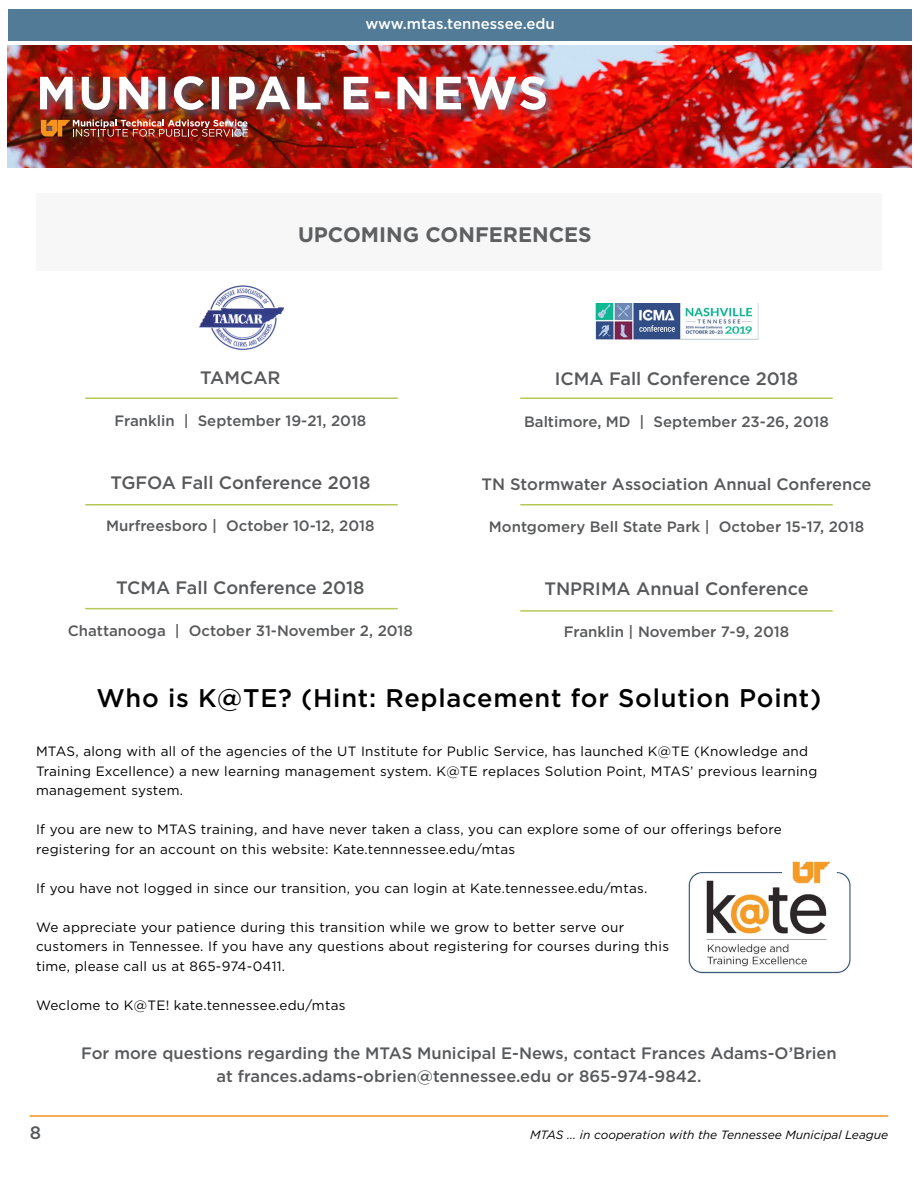
<style>
.page{position:relative;width:918px;height:1188px;background:#fff}
.page>*{position:absolute;margin:0;border:0;box-sizing:border-box;transform-origin:0 0}
.t1{font:500 25.5px "Gotham";letter-spacing:.03em;color:#000}
.t2{font:700 21px "Gotham";color:#58595b}
.t3{font:500 18px "Gotham";color:#58595b}
.t4{font:500 16.5px/22.5px "Gotham";color:#58595b;text-align:center}
.t5{font:500 15px "Gotham";color:#58595b}
.t6{font:500 15px "Gotham";color:#fff}
.t7{font:13.5px/19.5px "Gotham";letter-spacing:.02em;color:#000}
.t8{font:italic 12px "Gotham";color:#000}
</style>
<div class="page">
<hr style="left:30px;top:1115px;width:858px;height:2px;background:#f7941e">
<div style="left:8px;top:9px;width:904px;height:31px;background:#517b96"></div>
<img style="left:8px;top:45px;width:904px;height:122px">
<div style="left:36px;top:72px;width:522px;height:50px;background:#517b96;opacity:.75"></div>
<img style="left:40px;top:76px;width:506px;height:34px">
<img style="left:32px;top:110px;width:247px;height:58px">
<img style="left:41px;top:120px;width:207px;height:17px">
<hr style="left:85px;top:397px;width:313px;height:2px;background:#b6c855">
<div style="left:36px;top:193px;width:846px;height:77px;background:#f7f7f7"></div>
<img style="left:688px;top:861px;width:163px;height:113px">
<hr style="left:85px;top:504px;width:313px;height:2px;background:#b6c855">
<hr style="left:85px;top:608px;width:313px;height:1px;background:#b6c855">
<hr style="left:520px;top:397px;width:313px;height:2px;background:#b6c855">
<hr style="left:520px;top:504px;width:313px;height:2px;background:#b6c855">
<hr style="left:520px;top:610px;width:313px;height:2px;background:#b6c855">
<img style="left:199px;top:285px;width:85px;height:65px">
<img style="left:595px;top:303px;width:164px;height:36px">
<p class="t6" style="left:365px;top:14px;width:191px">www.mtas.tennessee.edu</p>
<h2 class="t2" style="left:298px;top:221px;width:295px">UPCOMING CONFERENCES</h2>
<h3 class="t3" style="left:200px;top:366px;width:82px">TAMCAR</h3>
<p class="t5" style="left:114px;top:411px;width:254px">Franklin | September 19-21, 2018</p>
<h3 class="t3" style="left:110px;top:471px;width:261px">TGFOA Fall Conference 2018</h3>
<p class="t5" style="left:106px;top:516px;width:270px">Murfreesboro | October 10-12, 2018</p>
<h3 class="t3" style="left:116px;top:576px;width:250px">TCMA Fall Conference 2018</h3>
<p class="t5" style="left:68px;top:621px;width:347px">Chattanooga | October 31-November 2, 2018</p>
<h3 class="t3" style="left:555px;top:367px;width:245px">ICMA Fall Conference 2018</h3>
<p class="t5" style="left:524px;top:412px;width:306px">Baltimore, MD | September 23-26, 2018</p>
<p class="t4" style="left:481px;top:473px;width:392px">TN Stormwater Association Annual Conference</p>
<p class="t5" style="left:489px;top:517px;width:377px">Montgomery Bell State Park | October 15-17, 2018</p>
<h3 class="t3" style="left:544px;top:577px;width:266px">TNPRIMA Annual Conference</h3>
<p class="t5" style="left:564px;top:622px;width:227px">Franklin | November 7-9, 2018</p>
<h1 class="t1" style="left:97px;top:682px;width:726px">Who is K@TE? (Hint: Replacement for Solution Point)</h1>
<p class="t7" style="left:36px;top:741px;width:783px">MTAS, along with all of the agencies of the UT Institute for Public Service, has launched K@TE (Knowledge and<br>Training Excellence) a new learning management system. K@TE replaces Solution Point, MTAS’ previous learning management system.</p>
<p class="t7" style="left:36px;top:819px;width:747px">If you are new to MTAS training, and have never taken a class, you can explore some of our offerings before registering for an account on this website: Kate.tennnessee.edu/mtas</p>
<p class="t7" style="left:36px;top:878px;width:613px">If you have not logged in since our transition, you can login at Kate.tennessee.edu/mtas.</p>
<p class="t7" style="left:36px;top:917px;width:635px">We appreciate your patience during this transition while we grow to better serve our customers in Tennessee. If you have any questions about registering for courses during this time, please call us at 865-974-0411.</p>
<p class="t7" style="left:36px;top:995px;width:311px">Weclome to K@TE! kate.tennessee.edu/mtas</p>
<h3 class="t3" style="left:30px;top:1121px;width:13px">8</h3>
<p class="t4" style="left:81px;top:1042px;width:757px">For more questions regarding the MTAS Municipal E-News, contact Frances Adams-O’Brien at frances.adams-obrien@tennessee.edu or 865-974-9842.</p>
<p class="t8" style="left:530px;top:1127px;width:360px">MTAS ... in cooperation with the Tennessee Municipal League</p>
</div>
